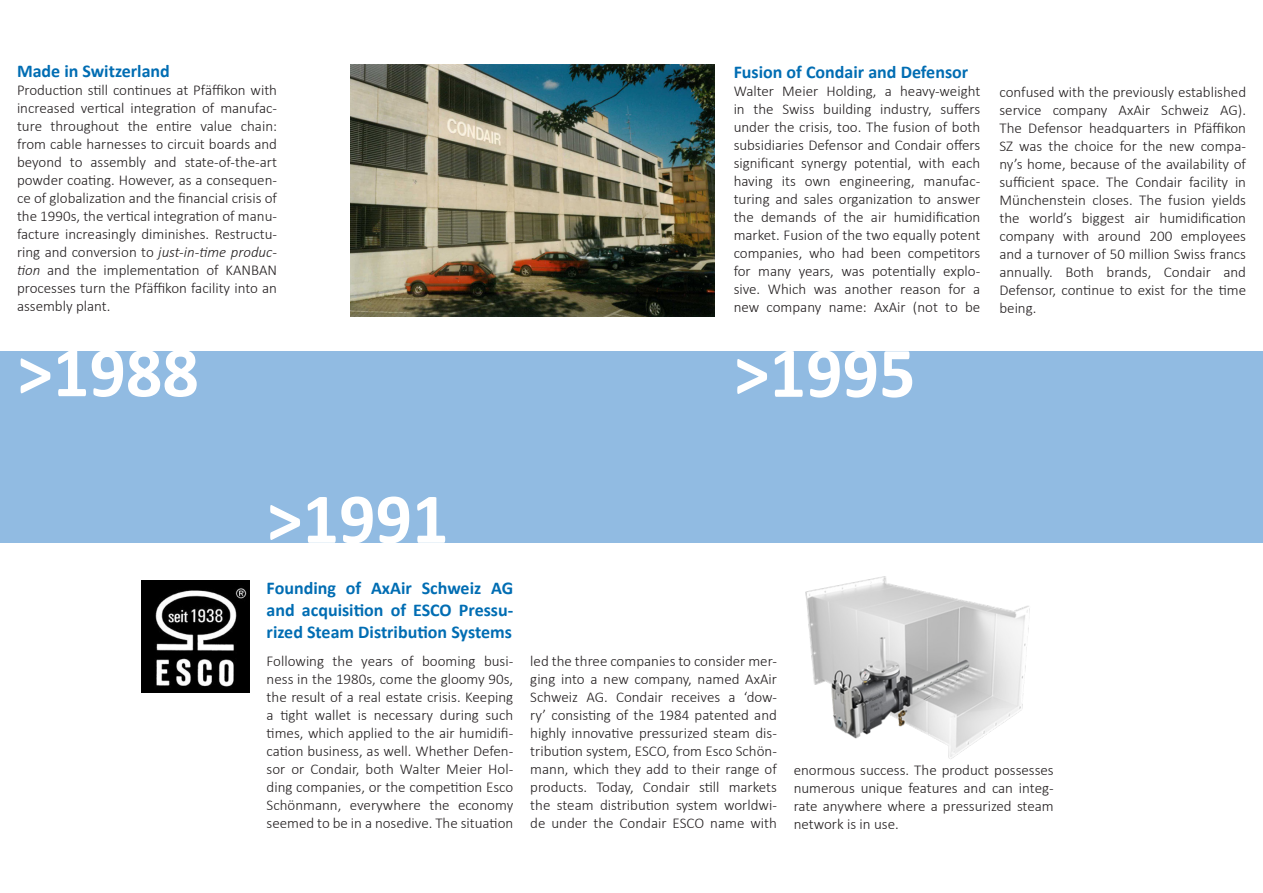
<style>
.page{position:relative;width:1263px;height:893px;background:#fff}
.page>*{position:absolute;margin:0;border:0;box-sizing:border-box;transform-origin:0 0}
.t1{font:700 72px "Calibri";color:#fff}
.Head_blue{font:700 18px/21.6px "Calibri";color:#016db3;text-align:justify}
.Text_body{font:300 15px/18px "Calibri";color:#231f20;text-align:justify}
.s1{font-style:italic}
</style>
<div class="page">
<img style="left:745px;top:542px;width:368px;height:217px">
<div style="left:0;top:351px;width:1263px;height:191px;background:#91bbe2"></div>
<img style="left:141px;top:580px;width:109px;height:113px">
<img style="left:350px;top:65px;width:364px;height:252px">
<p class="Head_blue" style="left:17px;top:60px;width:154px">Made in Switzerland</p>
<p class="Text_body" style="left:17px;top:81px;width:262px">Production still continues at Pfäffikon with increased vertical integration of manufac&shy;ture throughout the entire value chain: from cable harnesses to circuit boards and beyond to assembly and state-of-the-art powder coating. However, as a consequen&shy;ce of globalization and the financial crisis of the 1990s, the vertical integration of manu&shy;facture increasingly diminishes. Restructu&shy;ring and conversion to <span class="s1">just-in-time produc&shy;tion</span> and the implementation of KANBAN processes turn the Pfäffikon facility into an assembly plant.</p>
<p class="t1" style="left:17px;top:321px;width:183px">&gt;1988</p>
<p class="Head_blue" style="left:734px;top:61px;width:236px">Fusion of Condair and Defensor</p>
<p class="Text_body" style="left:734px;top:82px;width:248px">Walter Meier Holding, a heavy-weight in the Swiss building industry, suffers under the crisis, too. The fusion of both subsidiaries Defensor and Condair offers significant synergy potential, with each having its own engineering, manufac&shy;turing and sales organization to answer the demands of the air humidification market. Fusion of the two equally potent companies, who had been competitors for many years, was potentially explo&shy;sive. Which was another reason for a new company name: AxAir (not to be</p>
<p class="Text_body" style="left:999px;top:83px;width:248px">confused with the previously established service company AxAir Schweiz AG).<br>The Defensor headquarters in Pfäffikon SZ was the choice for the new compa&shy;ny’s home, because of the availability of sufficient space. The Condair facility in Münchenstein closes. The fusion yields the world’s biggest air humidification company with around 200 employees and a turnover of 50 million Swiss francs annually. Both brands, Condair and Defensor, continue to exist for the time being.</p>
<p class="t1" style="left:734px;top:322px;width:183px">&gt;1995</p>
<p class="t1" style="left:267px;top:468px;width:183px">&gt;1991</p>
<p class="Head_blue" style="left:267px;top:577px;width:248px">Founding of AxAir Schweiz AG and acquisition of ESCO Pressu&shy;rized Steam Distribution Systems</p>
<p class="Text_body" style="left:267px;top:652px;width:248px">Following the years of booming busi&shy;ness in the 1980s, come the gloomy 90s, the result of a real estate crisis. Keeping a tight wallet is necessary during such times, which applied to the air humidifi&shy;cation business, as well. Whether Defen&shy;sor or Condair, both Walter Meier Hol&shy;ding companies, or the competition Esco Schönmann, everywhere the economy seemed to be in a nosedive. The situation</p>
<p class="Text_body" style="left:530px;top:652px;width:248px">led the three companies to consider mer&shy;ging into a new company, named AxAir Schweiz AG. Condair receives a ‘dow&shy;ry’ consisting of the 1984 patented and highly innovative pressurized steam dis&shy;tribution system, ESCO, from Esco Schön&shy;mann, which they add to their range of products. Today, Condair still markets the steam distribution system worldwi&shy;de under the Condair ESCO name with</p>
<p class="Text_body" style="left:794px;top:761px;width:262px">enormous success. The product possesses numerous unique features and can integ&shy;rate anywhere where a pressurized steam network is in use.</p>
</div>
